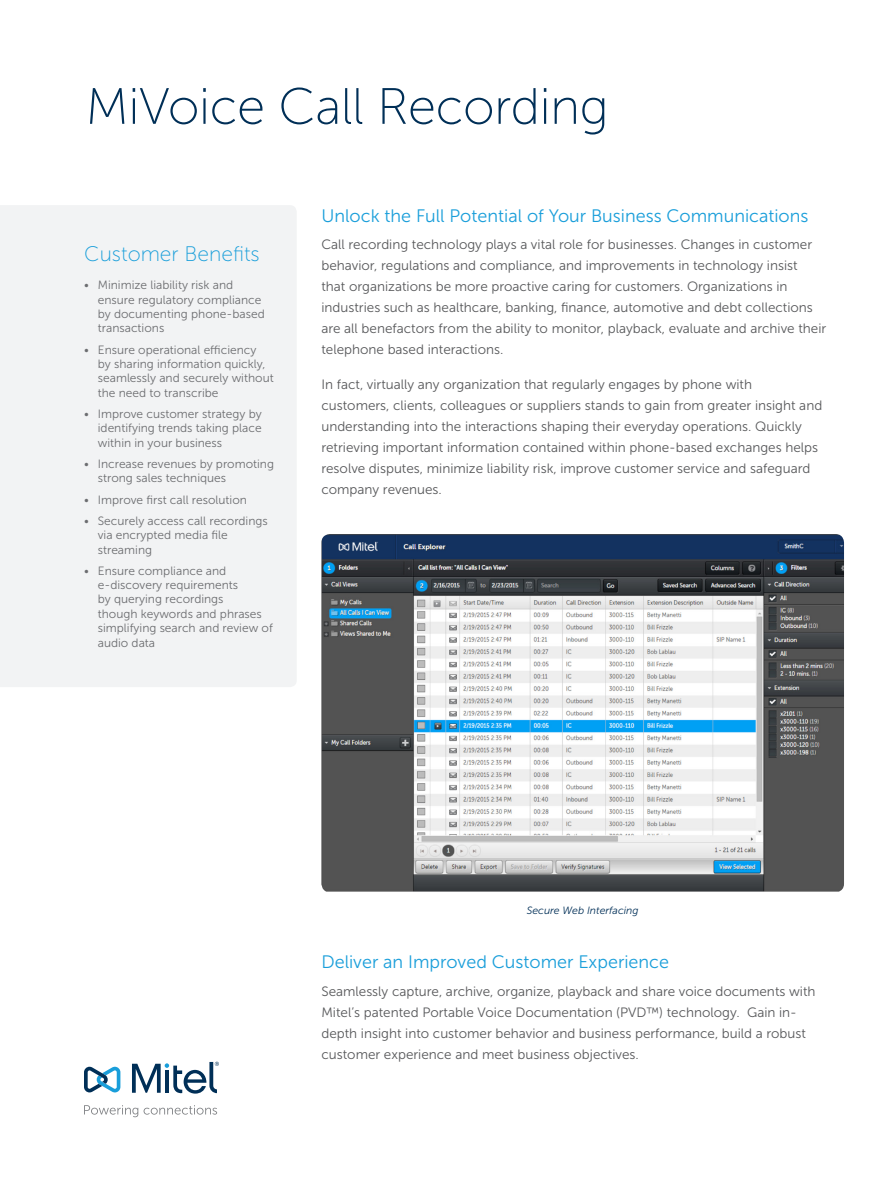
<style>
.page{position:relative;width:893px;height:1187px;background:#fff}
.page>*{position:absolute;margin:0;border:0;box-sizing:border-box;transform-origin:0 0}
.Main_Heading{font:51px "Museo Sans 100";letter-spacing:-.01em;color:#002f57}
.Main_Subhead{font:21px "Museo Sans 100";color:#199eda}
.Body_subhead_1{font:18px "Museo Sans 300";color:#199eda}
.body_text{font:13.5px/21px "Museo Sans 300";color:#57585a}
.t1{font:12px/14.4px "Museo Sans 300";color:#6c6d70}
.Image_Caption{font:italic 10.5px "Museo Sans 300";color:#002f57}
</style>
<div class="page">
<svg style="left:84px;top:1105px;width:54px;height:12px"></svg>
<svg style="left:144px;top:1105px;width:73px;height:9px"></svg>
<svg style="left:84px;top:1066px;width:36px;height:26px"></svg>
<svg style="left:132px;top:1061px;width:87px;height:32px"></svg>
<img style="left:321px;top:534px;width:523px;height:357px">
<div style="left:0;top:205px;width:296px;height:482px;background:#f2f3f4"></div>
<p class="Main_Heading" style="left:86px;top:79px;width:525px">MiVoice Call Recording</p>
<p class="Main_Subhead" style="left:84px;top:243px;width:177px">Customer Benefits</p>
<p class="t1" style="left:98px;top:278px;width:168px;text-indent:-13px">• Minimize liability risk and ensure regulatory compliance by documenting phone-based transactions</p>
<p class="t1" style="left:98px;top:342px;width:177px;text-indent:-13px">• Ensure operational efficiency<br>by sharing information quickly, seamlessly and securely without the need to transcribe</p>
<p class="t1" style="left:98px;top:407px;width:165px;text-align:justify;text-indent:-13px">• Improve customer strategy by identifying trends taking place within in your business</p>
<p class="t1" style="left:98px;top:456px;width:178px;text-indent:-13px">• Increase revenues by promoting strong sales techniques</p>
<p class="t1" style="left:84px;top:492px;width:164px">• Improve first call resolution</p>
<p class="t1" style="left:98px;top:513px;width:172px;text-indent:-13px">• Securely access call recordings via encrypted media file streaming</p>
<p class="t1" style="left:98px;top:563px;width:177px;text-indent:-13px">• Ensure compliance and e-discovery requirements<br>by querying recordings<br>though keywords and phrases simplifying search and review of audio data</p>
<p class="Body_subhead_1" style="left:321px;top:206px;width:488px">Unlock the Full Potential of Your Business Communications</p>
<p class="body_text" style="left:321px;top:234px;width:506px">Call recording technology plays a vital role for businesses. Changes in customer behavior, regulations and compliance, and improvements in technology insist<br>that organizations be more proactive caring for customers. Organizations in industries such as healthcare, banking, finance, automotive and debt collections are all benefactors from the ability to monitor, playback, evaluate and archive their telephone based interactions.</p>
<p class="body_text" style="left:321px;top:374px;width:502px">In fact, virtually any organization that regularly engages by phone with customers, clients, colleagues or suppliers stands to gain from greater insight and understanding into the interactions shaping their everyday operations. Quickly retrieving important information contained within phone-based exchanges helps resolve disputes, minimize liability risk, improve customer service and safeguard company revenues.</p>
<p class="Image_Caption" style="left:527px;top:904px;width:113px">Secure Web Interfacing</p>
<p class="Body_subhead_1" style="left:321px;top:952px;width:349px">Deliver an Improved Customer Experience</p>
<p class="body_text" style="left:321px;top:980px;width:496px">Seamlessly capture, archive, organize, playback and share voice documents with Mitel’s patented Portable Voice Documentation (PVD™) technology. Gain in&shy;depth insight into customer behavior and business performance, build a robust customer experience and meet business objectives.</p>
</div>
